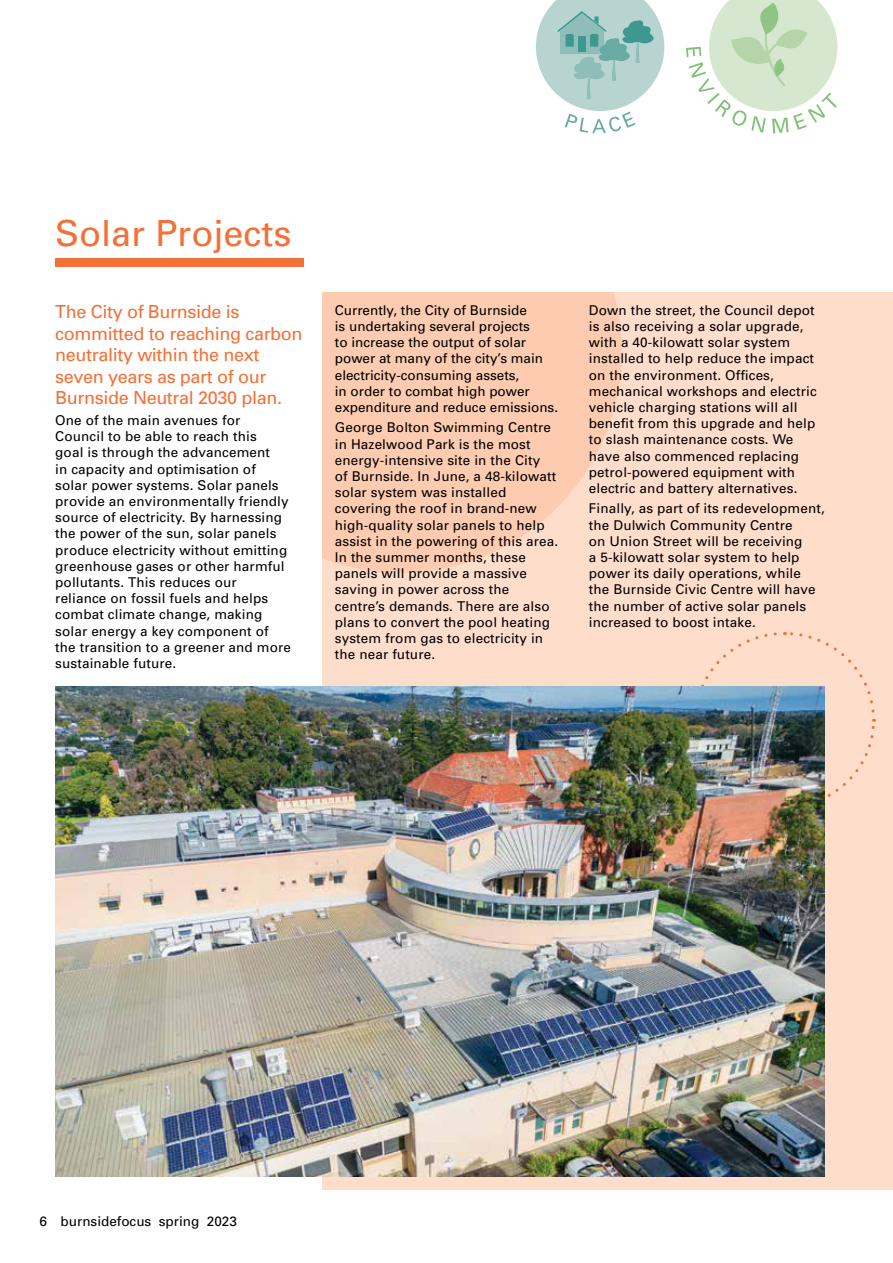
<style>
.page{position:relative;width:893px;height:1263px;background:#fff}
.page>*{position:absolute;margin:0;border:0;box-sizing:border-box;transform-origin:0 0}
.t1{font:36px "Univers";color:#f37038}
.t2{font:18px/21.6px "Univers";letter-spacing:-.02em;color:#f37038}
.t3{font:13.5px/16.2px "Univers";letter-spacing:.01em;color:#000}
</style>
<div class="page">
<div style="left:322px;top:292px;width:571px;height:897px;background:#fedecb"></div>
<svg style="left:322px;top:292px;width:300px;height:281px;fill:#fccbb0"></svg>
<svg style="left:701px;top:632px;width:175px;height:165px"></svg>
<img style="left:55px;top:686px;width:770px;height:490px">
<svg style="left:536px;top:0;width:128px;height:133px"></svg>
<svg style="left:686px;top:0;width:151px;height:133px"></svg>
<div style="left:55px;top:258px;width:249px;height:8px;background:#f37038"></div>
<h1 class="t1" style="left:55px;top:212px;width:238px">Solar Projects</h1>
<h2 class="t2" style="left:55px;top:301px;width:249px">The City of Burnside is committed to reaching carbon neutrality within the next seven years as part of our<br>Burnside Neutral 2030 plan.</h2>
<p class="t3" style="left:55px;top:412px;width:237px">One of the main avenues for<br>Council to be able to reach this<br>goal is through the advancement<br>in capacity and optimisation of solar power systems. Solar panels provide an environmentally friendly source of electricity. By harnessing the power of the sun, solar panels produce electricity without emitting greenhouse gases or other harmful pollutants. This reduces our reliance on fossil fuels and helps combat climate change, making solar energy a key component of the transition to a greener and more sustainable future.</p>
<p class="t3" style="left:335px;top:302px;width:225px">Currently, the City of Burnside<br>is undertaking several projects<br>to increase the output of solar power at many of the city’s main electricity-consuming assets,<br>in order to combat high power expenditure and reduce emissions.</p>
<p class="t3" style="left:335px;top:420px;width:225px">George Bolton Swimming Centre in Hazelwood Park is the most energy-intensive site in the City<br>of Burnside. In June, a 48-kilowatt solar system was installed covering the roof in brand-new high-quality solar panels to help assist in the powering of this area.<br>In the summer months, these panels will provide a massive saving in power across the centre’s demands. There are also plans to convert the pool heating system from gas to electricity in the near future.</p>
<p class="t3" style="left:589px;top:302px;width:229px">Down the street, the Council depot is also receiving a solar upgrade, with a 40-kilowatt solar system installed to help reduce the impact on the environment. Offices, mechanical workshops and electric vehicle charging stations will all benefit from this upgrade and help to slash maintenance costs. We have also commenced replacing petrol-powered equipment with electric and battery alternatives.</p>
<p class="t3" style="left:589px;top:501px;width:238px">Finally, as part of its redevelopment, the Dulwich Community Centre<br>on Union Street will be receiving<br>a 5-kilowatt solar system to help power its daily operations, while<br>the Burnside Civic Centre will have the number of active solar panels increased to boost intake.</p>
<p class="t3" style="left:40px;top:1213px;width:199px">6 burnsidefocus spring 2023</p>
</div>
